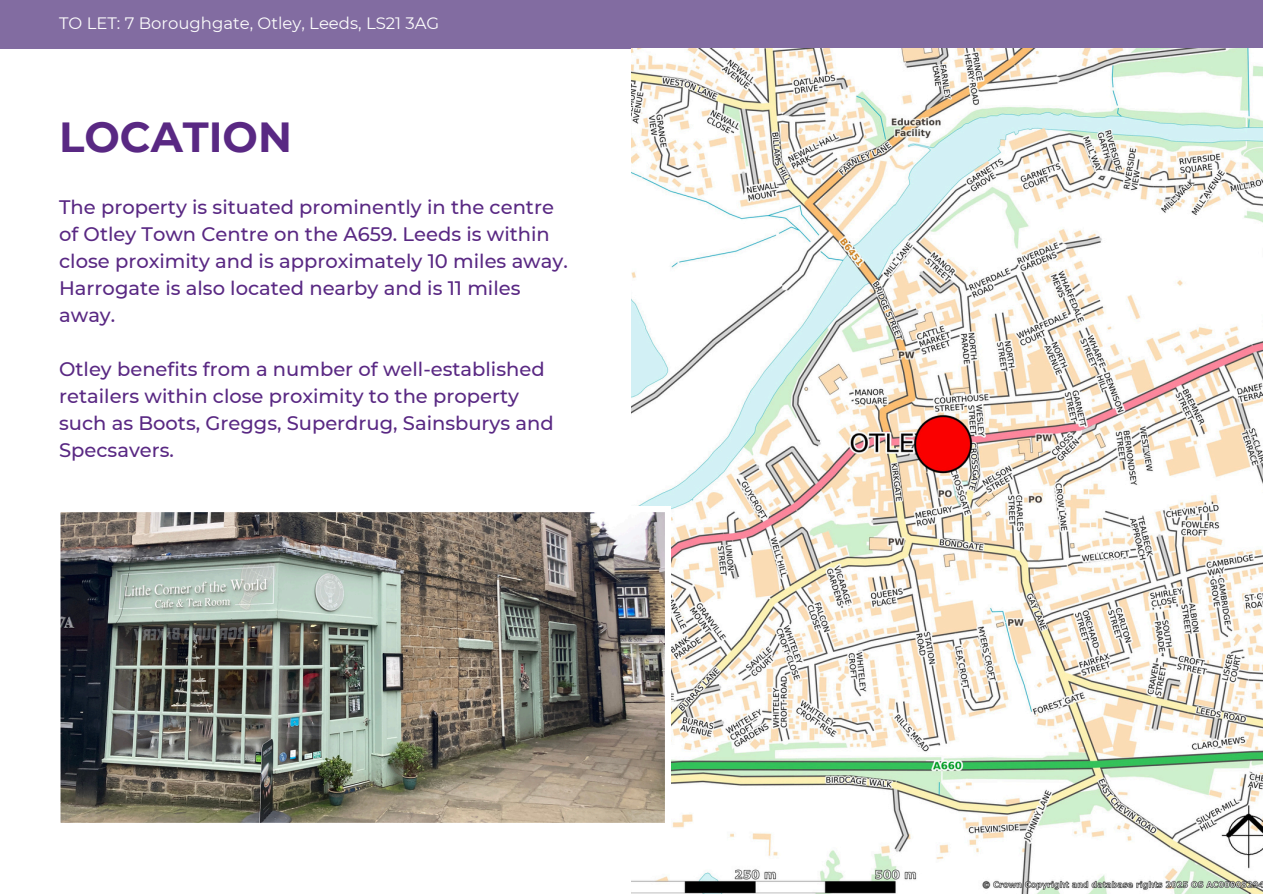
<style>
.page{position:relative;width:1263px;height:894px;background:#fff}
.page>*{position:absolute;margin:0;border:0;box-sizing:border-box;transform-origin:0 0}
.t1{font:700 42px "Montserrat";color:#592883}
.t2{font:500 19.5px/27px "Montserrat";color:#592883}
.t3{font:16.5px "Montserrat";color:#fdfdfd}
</style>
<div class="page">
<div style="left:0;top:0;width:1263px;height:49px;background:#826ca1"></div>
<img style="left:631px;top:49px;width:632px;height:844px">
<img style="left:60px;top:506px;width:610px;height:322px">
<p class="t3" style="left:59px;top:13px;width:382px">TO LET: 7 Boroughgate, Otley, Leeds, LS21 3AG</p>
<p class="t1" style="left:59px;top:112px;width:234px">LOCATION</p>
<h1 class="t2" style="left:59px;top:193px;width:510px">The property is situated prominently in the centre of Otley Town Centre on the A659. Leeds is within close proximity and is approximately 10 miles away.<br>Harrogate is also located nearby and is 11 miles away.</h1>
<h2 class="t2" style="left:59px;top:355px;width:496px">Otley benefits from a number of well-established retailers within close proximity to the property such as Boots, Greggs, Superdrug, Sainsburys and Specsavers.</h2>
</div>
